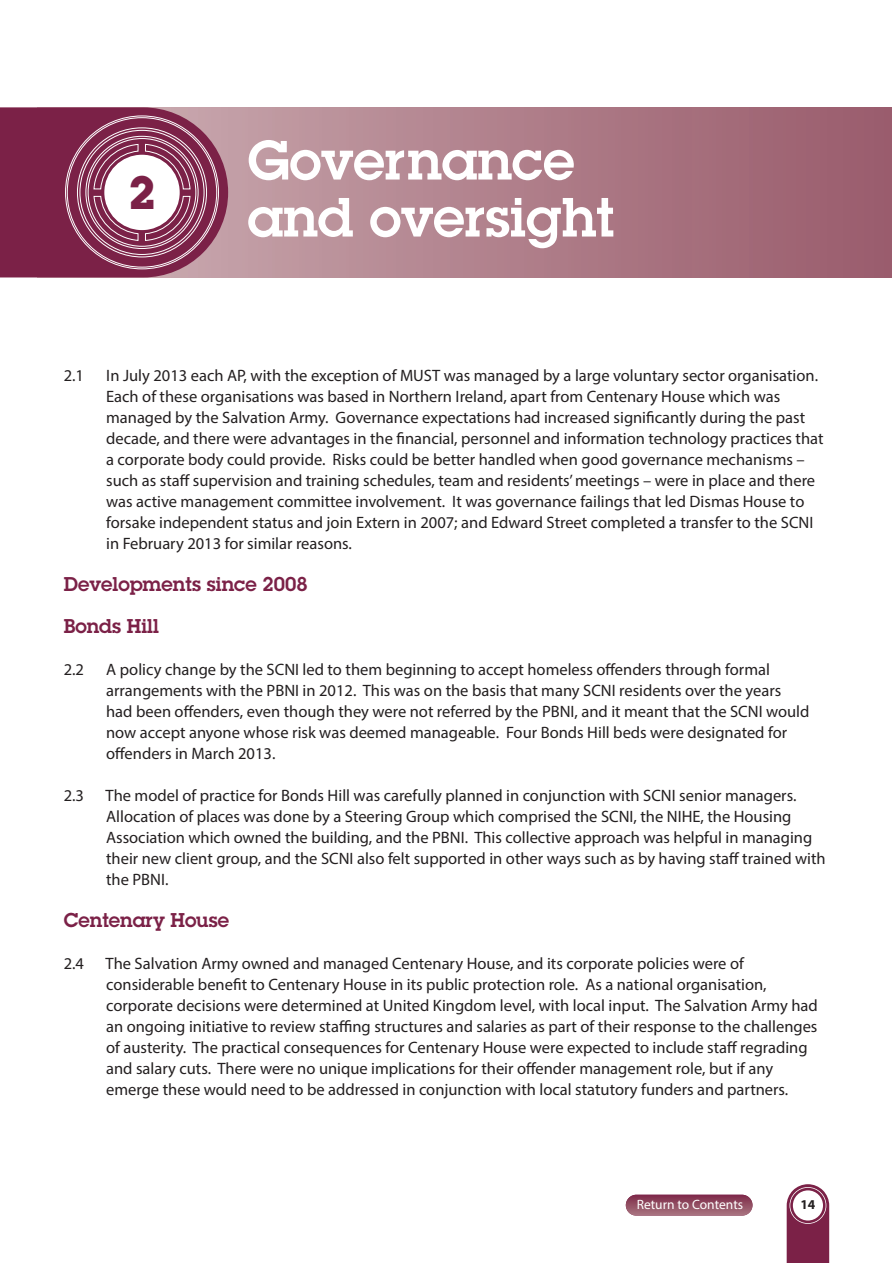
<style>
.page{position:relative;width:893px;height:1263px;background:#fff}
.page>*{position:absolute;margin:0;border:0;box-sizing:border-box;transform-origin:0 0}
.t1{font:600 54px/57px "Lubalin Graph";color:#fff}
.t2{font:46.2px "Lubiana Large Normal";color:#7b2147}
.t3{font:600 19.5px/42px "Lubalin Graph";color:#7b2147}
.t4{font:16.5px/21px "Myriad Pro";color:#231f20}
.t5{font:13.5px "Myriad Pro";color:#fff}
.t6{font:700 13.5px "Myriad Pro";color:#231f20}
</style>
<div class="page">
<svg style="left:787px;top:1184px;width:42px;height:79px;background:#883759"></svg>
<div style="left:789px;top:1187px;width:37px;height:37px;border:2px solid #fff;border-radius:50%"></div>
<div style="left:793px;top:1190px;width:30px;height:30px;background:#fff;border-radius:50%"></div>
<div style="left:626px;top:1195px;width:126px;height:20px;background:linear-gradient(to bottom,#7e2b49,#a56f7b);border-radius:10px"></div>
<svg style="left:228px;top:107px;width:664px;height:170px;background:#ad7b87"></svg>
<svg style="left:0;top:107px;width:228px;height:170px;background:#8c3e5e"></svg>
<div style="left:104px;top:155px;width:76px;height:75px;background:#fff;border-radius:50%"></div>
<h2 class="t2" style="left:130px;top:166px;width:29px">2</h2>
<h1 class="t1" style="left:248px;top:132px;width:369px">Governance and oversight</h1>
<p class="t4" style="left:64px;top:367px;width:22px">2.1</p>
<p class="t4" style="left:106px;top:367px;width:719px">In July 2013 each AP, with the exception of MUST was managed by a large voluntary sector organisation.<br>Each of these organisations was based in Northern Ireland, apart from Centenary House which was managed by the Salvation Army. Governance expectations had increased significantly during the past decade, and there were advantages in the financial, personnel and information technology practices that a corporate body could provide. Risks could be better handled when good governance mechanisms – such as staff supervision and training schedules, team and residents’meetings – were in place and there was active management committee involvement. It was governance failings that led Dismas House to forsake independent status and join Extern in 2007; and Edward Street completed a transfer to the SCNI in February 2013 for similar reasons.</p>
<p class="t3" style="left:64px;top:564px;width:246px">Developments since 2008<br>Bonds Hill</p>
<p class="t4" style="left:64px;top:661px;width:22px">2.2</p>
<p class="t4" style="left:106px;top:661px;width:705px">A policy change by the SCNI led to them beginning to accept homeless offenders through formal arrangements with the PBNI in 2012. This was on the basis that many SCNI residents over the years had been offenders, even though they were not referred by the PBNI, and it meant that the SCNI would now accept anyone whose risk was deemed manageable. Four Bonds Hill beds were designated for offenders in March 2013.</p>
<p class="t4" style="left:64px;top:787px;width:22px">2.3</p>
<p class="t4" style="left:106px;top:787px;width:722px">The model of practice for Bonds Hill was carefully planned in conjunction with SCNI senior managers.<br>Allocation of places was done by a Steering Group which comprised the SCNI, the NIHE, the Housing Association which owned the building, and the PBNI. This collective approach was helpful in managing their new client group, and the SCNI also felt supported in other ways such as by having staff trained with the PBNI.</p>
<p class="t3" style="left:64px;top:900px;width:167px">Centenary House</p>
<p class="t4" style="left:64px;top:955px;width:22px">2.4</p>
<p class="t4" style="left:106px;top:955px;width:714px">The Salvation Army owned and managed Centenary House, and its corporate policies were of considerable benefit to Centenary House in its public protection role. As a national organisation, corporate decisions were determined at United Kingdom level, with local input. The Salvation Army had an ongoing initiative to review staffing structures and salaries as part of their response to the challenges of austerity. The practical consequences for Centenary House were expected to include staff regrading and salary cuts. There were no unique implications for their offender management role, but if any emerge these would need to be addressed in conjunction with local statutory funders and partners.</p>
<p class="t5" style="left:637px;top:1199px;width:108px">Return to Contents</p>
<p class="t6" style="left:800px;top:1200px;width:16px">14</p>
</div>
